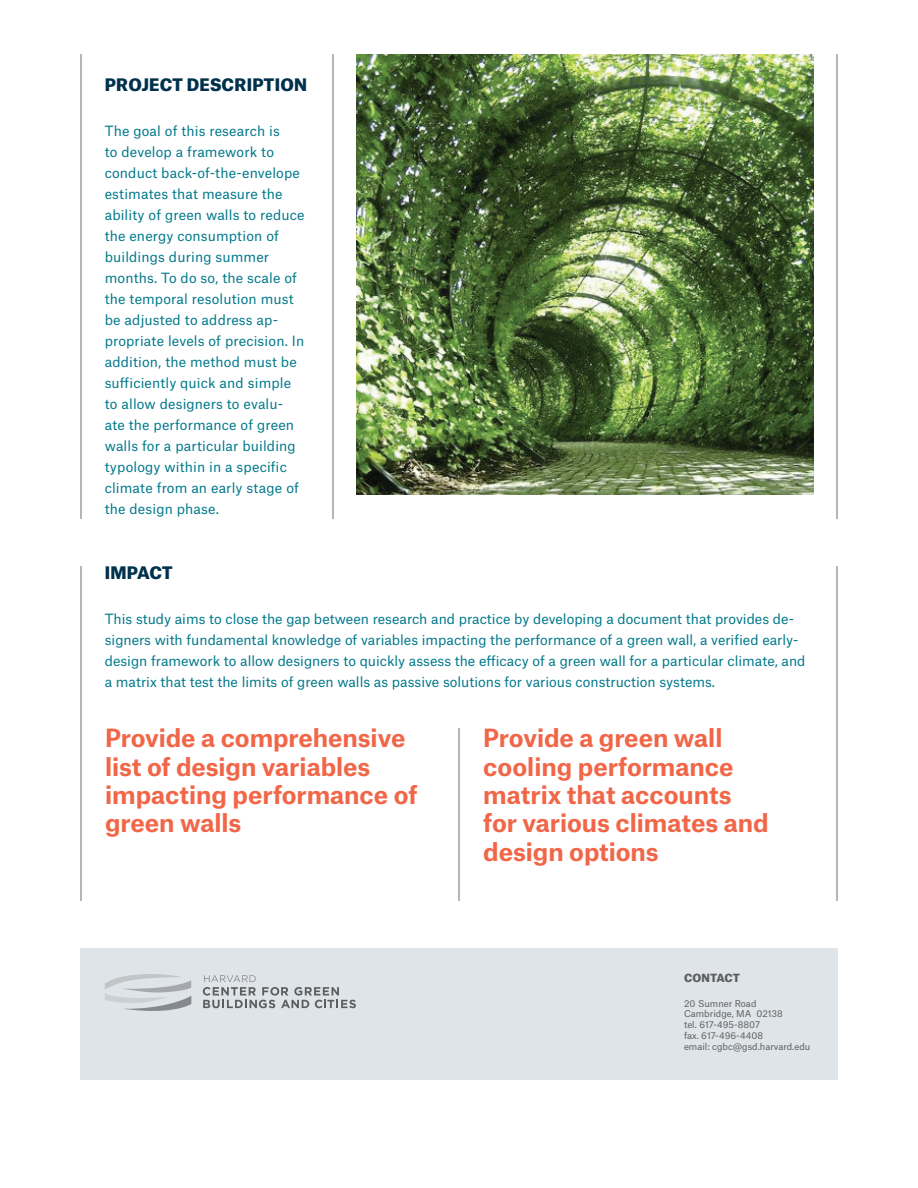
<style>
.page{position:relative;width:918px;height:1188px;background:#fff}
.page>*{position:absolute;margin:0;border:0;box-sizing:border-box;transform-origin:0 0}
.t1{font:700 24px/28.3px "Atlas Grotesk";color:#f26648}
.t2{font:900 16.5px "Atlas Grotesk";letter-spacing:.01em;color:#00314c}
.t3{font:13.5px/21px "Atlas Grotesk";letter-spacing:.005em;color:#00788b}
.t4{font:900 10.8px "Atlas Grotesk";color:#5e5d5d}
.t5{font:9px/10.8px "Atlas Grotesk";color:#5e5d5d}
</style>
<div class="page">
<div style="left:80px;top:948px;width:758px;height:132px;background:#dfe4e8"></div>
<svg style="left:105px;top:974px;width:86px;height:37px"></svg>
<svg style="left:203px;top:975px;width:153px;height:33px"></svg>
<img style="left:357px;top:54px;width:457px;height:440px">
<hr style="left:836px;top:566px;width:2px;height:335px;background:#b2b7bb">
<hr style="left:80px;top:566px;width:2px;height:335px;background:#b2b7bb">
<hr style="left:80px;top:54px;width:2px;height:464px;background:#b2b7bb">
<hr style="left:332px;top:54px;width:2px;height:464px;background:#b2b7bb">
<hr style="left:836px;top:54px;width:2px;height:464px;background:#b2b7bb">
<hr style="left:458px;top:728px;width:2px;height:173px;background:#b2b7bb">
<p class="t2" style="left:105px;top:71px;width:204px">PROJECT DESCRIPTION</p>
<p class="t3" style="left:105px;top:119px;width:201px">The goal of this research is<br>to develop a framework to conduct back-of-the-envelope estimates that measure the ability of green walls to reduce the energy consumption of buildings during summer months. To do so, the scale of the temporal resolution must be adjusted to address ap&shy;propriate levels of precision. In addition, the method must be sufficiently quick and simple to allow designers to evalu&shy;ate the performance of green walls for a particular building typology within in a specific climate from an early stage of the design phase.</p>
<p class="t2" style="left:105px;top:559px;width:70px">IMPACT</p>
<p class="t3" style="left:105px;top:607px;width:702px">This study aims to close the gap between research and practice by developing a document that provides de&shy;signers with fundamental knowledge of variables impacting the performance of a green wall, a verified early&shy;design framework to allow designers to quickly assess the efficacy of a green wall for a particular climate, and a matrix that test the limits of green walls as passive solutions for various construction systems.</p>
<h1 class="t1" style="left:105px;top:721px;width:314px">Provide a comprehensive list of design variables impacting performance of green walls</h1>
<h1 class="t1" style="left:483px;top:721px;width:287px">Provide a green wall cooling performance matrix that accounts for various climates and design options</h1>
<p class="t4" style="left:684px;top:969px;width:57px">CONTACT</p>
<p class="t5" style="left:684px;top:997px;width:128px">20 Sumner Road<br>Cambridge, MA 02138<br>tel. 617-495-8807<br>fax. 617-496-4408<br>email: cgbc@gsd.harvard.edu</p>
</div>
